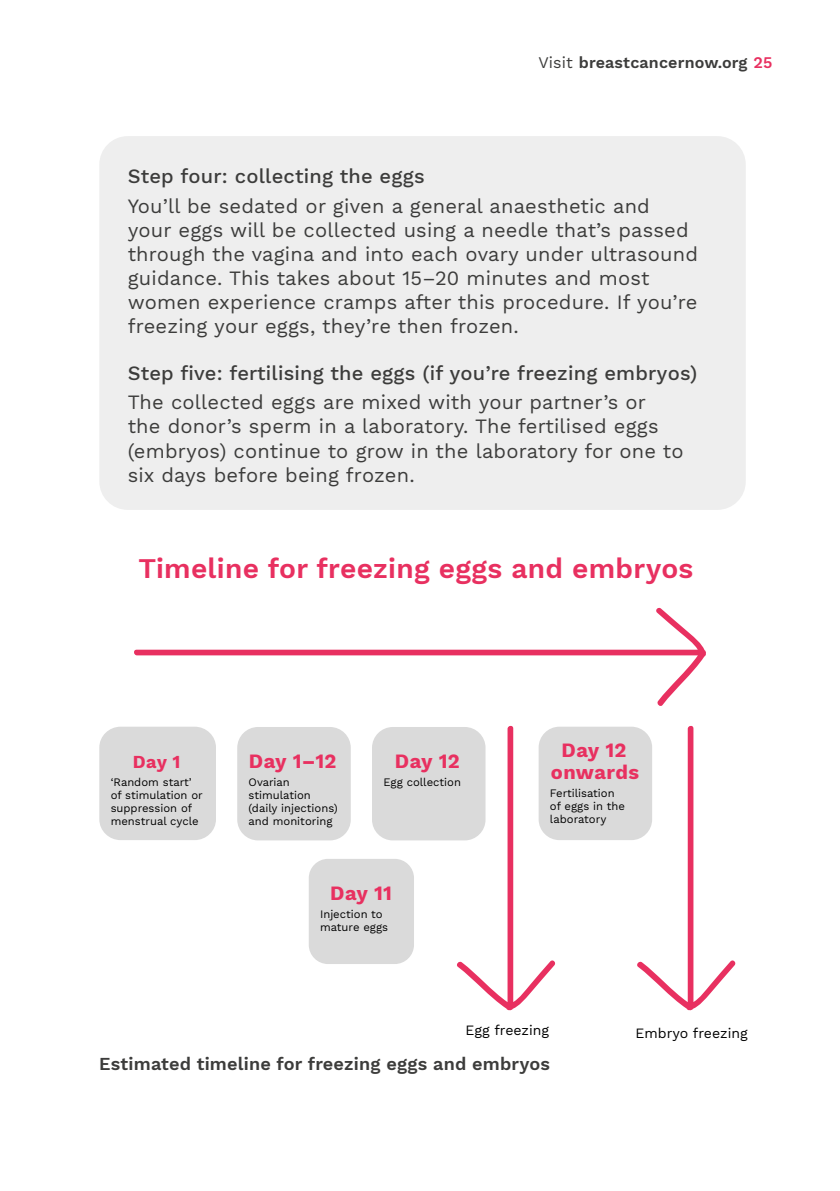
<style>
.page{position:relative;width:840px;height:1191px;background:#fff}
.page>*{position:absolute;margin:0;border:0;box-sizing:border-box;transform-origin:0 0}
.t1{font:600 28px "Work Sans";letter-spacing:.01em;color:#e83060}
.t2{font:20px/24px "Work Sans";letter-spacing:.01em;color:#3c3c3b}
.t3{font:500 20px "Work Sans";letter-spacing:.01em;color:#3c3c3b}
.t4{font:700 20px/22px "Work Sans";letter-spacing:.015em;color:#e83060;text-align:center}
.t5{font:600 18px "Work Sans";letter-spacing:.01em;color:#3c3c3b}
.t6{font:700 18px "Work Sans";color:#e83060}
.t7{font:600 16px "Work Sans";letter-spacing:.01em;color:#3c3c3b}
.t8{font:14px "Work Sans";color:#000}
.t9{font:11.2px/12.8px "Work Sans";color:#000}
.s1{font-weight:400}
.s2{color:#e83060}
</style>
<div class="page">
<div style="left:99px;top:136px;width:646px;height:374px;background:#eee;border-radius:28px"></div>
<svg style="left:134px;top:607px;width:571px;height:99px"></svg>
<div style="left:308px;top:859px;width:106px;height:105px;background:#dadada;border-radius:19px"></div>
<div style="left:538px;top:726px;width:113px;height:114px;background:#dadada;border-radius:21px"></div>
<div style="left:372px;top:727px;width:113px;height:113px;background:#dadada;border-radius:21px"></div>
<div style="left:237px;top:727px;width:113px;height:113px;background:#dadada;border-radius:21px"></div>
<div style="left:99px;top:726px;width:117px;height:114px;background:#dadada;border-radius:21px"></div>
<svg style="left:635px;top:725px;width:101px;height:285px"></svg>
<svg style="left:455px;top:725px;width:101px;height:285px"></svg>
<p class="t7" style="left:538px;top:53px;width:235px"><span class="s1">Visit</span> breastcancernow.org <span class="s2">25</span></p>
<p class="t3" style="left:128px;top:164px;width:298px">Step four: collecting the eggs</p>
<p class="t2" style="left:128px;top:195px;width:571px">You’ll be sedated or given a general anaesthetic and your eggs will be collected using a needle that’s passed through the vagina and into each ovary under ultrasound guidance. This takes about 15–20 minutes and most women experience cramps after this procedure. If you’re freezing your eggs, they’re then frozen.</p>
<p class="t3" style="left:128px;top:361px;width:571px">Step five: fertilising the eggs (if you’re freezing embryos)</p>
<p class="t2" style="left:128px;top:391px;width:557px">The collected eggs are mixed with your partner’s or the donor’s sperm in a laboratory. The fertilised eggs (embryos) continue to grow in the laboratory for one to six days before being frozen.</p>
<h1 class="t1" style="left:138px;top:551px;width:556px">Timeline for freezing eggs and embryos</h1>
<p class="t6" style="left:133px;top:751px;width:49px">Day 1</p>
<p class="t9" style="left:111px;top:776px;width:94px">‘Random start’ of stimulation or suppression of menstrual cycle</p>
<p class="t4" style="left:249px;top:751px;width:89px">Day 1–12</p>
<p class="t9" style="left:248px;top:776px;width:91px">Ovarian stimulation (daily injections) and monitoring</p>
<p class="t4" style="left:395px;top:751px;width:66px">Day 12</p>
<p class="t9" style="left:383px;top:776px;width:79px">Egg collection</p>
<p class="t4" style="left:330px;top:883px;width:63px">Day 11</p>
<p class="t9" style="left:320px;top:908px;width:69px">Injection to mature eggs</p>
<p class="t4" style="left:550px;top:740px;width:90px">Day 12 onwards</p>
<p class="t9" style="left:549px;top:787px;width:76px">Fertilisation of eggs in the laboratory</p>
<p class="t8" style="left:465px;top:1022px;width:85px">Egg freezing</p>
<p class="t8" style="left:635px;top:1024px;width:114px">Embryo freezing</p>
<p class="t5" style="left:99px;top:1053px;width:452px">Estimated timeline for freezing eggs and embryos</p>
</div>
